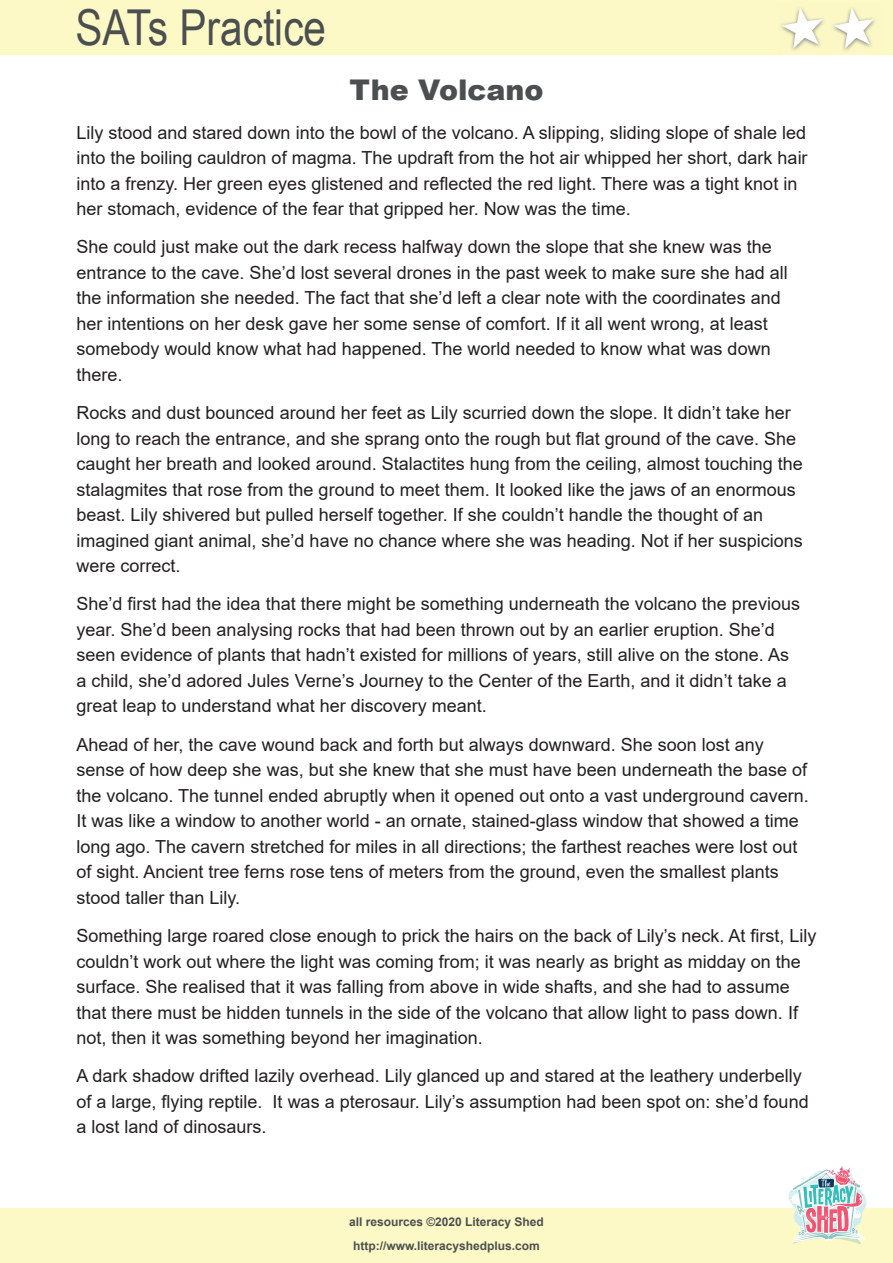
<style>
.page{position:relative;width:893px;height:1263px;background:#fff}
.page>*{position:absolute;margin:0;border:0;box-sizing:border-box;transform-origin:0 0}
.t1{font:49.5px "Arial Narrow";color:#4c4f50}
.t2{font:900 28.5px "Arial";color:#4c4f50}
.t3{font:18px/25.5px "Arial";color:#231f20}
.t4{font:700 12px/24px "Arial";color:#4c4f50;text-align:center}
</style>
<div class="page">
<div style="left:0;top:1209px;width:893px;height:54px;background:#fcf9c6"></div>
<div style="left:0;top:0;width:893px;height:54px;background:#fcf9c6"></div>
<img style="left:781px;top:8px;width:94px;height:43px">
<img style="left:829px;top:2px;width:1px;height:52px">
<svg style="left:788px;top:1165px;width:79px;height:79px"></svg>
<h1 class="t1" style="left:75px;top:-9px;width:252px">SATs Practice</h1>
<h2 class="t2" style="left:349px;top:69px;width:196px">The Volcano</h2>
<p class="t3" style="left:77px;top:119px;width:733px">Lily stood and stared down into the bowl of the volcano. A slipping, sliding slope of shale led into the boiling cauldron of magma. The updraft from the hot air whipped her short, dark hair into a frenzy. Her green eyes glistened and reflected the red light. There was a tight knot in her stomach, evidence of the fear that gripped her. Now was the time.</p>
<p class="t3" style="left:77px;top:234px;width:713px">She could just make out the dark recess halfway down the slope that she knew was the entrance to the cave. She’d lost several drones in the past week to make sure she had all the information she needed. The fact that she’d left a clear note with the coordinates and her intentions on her desk gave her some sense of comfort. If it all went wrong, at least somebody would know what had happened. The world needed to know what was down there.</p>
<p class="t3" style="left:77px;top:400px;width:728px">Rocks and dust bounced around her feet as Lily scurried down the slope. It didn’t take her long to reach the entrance, and she sprang onto the rough but flat ground of the cave. She caught her breath and looked around. Stalactites hung from the ceiling, almost touching the stalagmites that rose from the ground to meet them. It looked like the jaws of an enormous beast. Lily shivered but pulled herself together. If she couldn’t handle the thought of an imagined giant animal, she’d have no chance where she was heading. Not if her suspicions were correct.</p>
<p class="t3" style="left:77px;top:591px;width:725px">She’d first had the idea that there might be something underneath the volcano the previous year. She’d been analysing rocks that had been thrown out by an earlier eruption. She’d seen evidence of plants that hadn’t existed for millions of years, still alive on the stone. As a child, she’d adored Jules Verne’s Journey to the Center of the Earth, and it didn’t take a great leap to understand what her discovery meant.</p>
<p class="t3" style="left:77px;top:731px;width:734px">Ahead of her, the cave wound back and forth but always downward. She soon lost any sense of how deep she was, but she knew that she must have been underneath the base of the volcano. The tunnel ended abruptly when it opened out onto a vast underground cavern.<br>It was like a window to another world - an ornate, stained-glass window that showed a time long ago. The cavern stretched for miles in all directions; the farthest reaches were lost out of sight. Ancient tree ferns rose tens of meters from the ground, even the smallest plants stood taller than Lily.</p>
<p class="t3" style="left:77px;top:923px;width:741px">Something large roared close enough to prick the hairs on the back of Lily’s neck. At first, Lily couldn’t work out where the light was coming from; it was nearly as bright as midday on the surface. She realised that it was falling from above in wide shafts, and she had to assume that there must be hidden tunnels in the side of the volcano that allow light to pass down. If not, then it was something beyond her imagination.</p>
<p class="t3" style="left:77px;top:1063px;width:734px">A dark shadow drifted lazily overhead. Lily glanced up and stared at the leathery underbelly of a large, flying reptile. It was a pterosaur. Lily’s assumption had been spot on: she’d found a lost land of dinosaurs.</p>
<p class="t4" style="left:349px;top:1209px;width:196px">all resources ©2020 Literacy Shed http://www.literacyshedplus.com</p>
</div>
